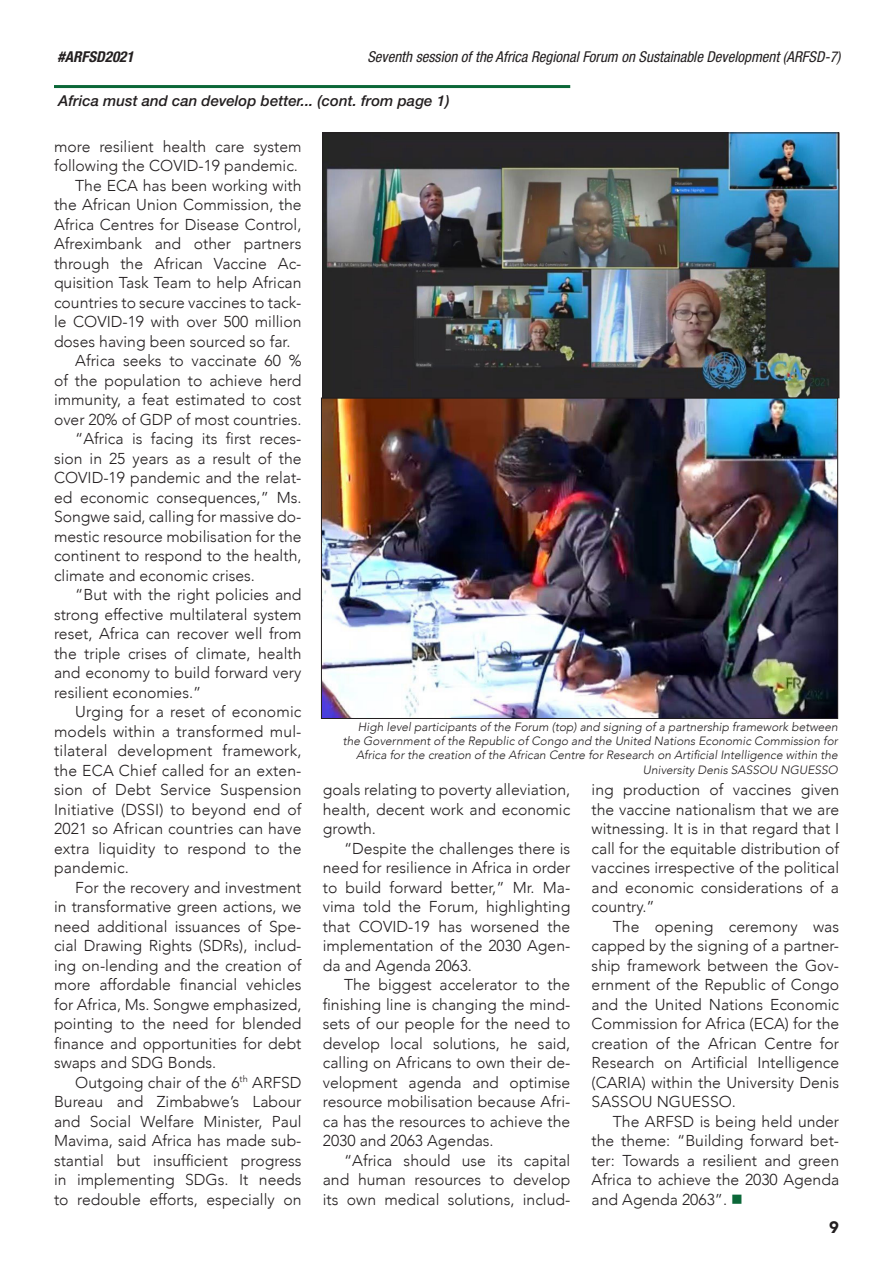
<style>
.page{position:relative;width:893px;height:1263px;background:#fff}
.page>*{position:absolute;margin:0;border:0;box-sizing:border-box;transform-origin:0 0}
.t1{font:900 16.5px "Avenir";color:#231f20}
._01_BodyText{font:300 15.75px/19.5px "Avenir";color:#231f20;text-align:justify}
.t2{font:italic condensed 15px "Helvetica Neue LT Std";color:#231f20}
._09_Continued_headin{font:italic 500 15px "Helvetica Neue LT Std";color:#231f20}
.t3{font:italic 700 condensed 15px "Helvetica Neue LT Std";color:#231f20}
._08_PhotoCaption{font:italic 300 12px/14.4px "Avenir";color:#231f20;text-align:right}
.s1{color:#0b6738}
</style>
<div class="page">
<img style="left:323px;top:400px;width:513px;height:317px">
<div style="left:321px;top:398px;width:517px;height:321px;border:1px solid #231f20"></div>
<hr style="left:54px;top:85px;width:516px;height:3px;background:#0b6738">
<img style="left:325px;top:135px;width:512px;height:261px">
<div style="left:323px;top:133px;width:516px;height:265px;border:1px solid #231f20"></div>
<p class="t3" style="left:58px;top:47px;width:78px">#ARFSD2021</p>
<p class="t2" style="left:367px;top:48px;width:475px">Seventh session of the Africa Regional Forum on Sustainable Development (ARFSD-7)</p>
<p class="_09_Continued_headin" style="left:58px;top:92px;width:393px">Africa must and can develop better... (cont. from page 1)</p>
<p class="_01_BodyText" style="left:54px;top:136px;width:249px">more resilient health care system following the COVID-19 pandemic.</p>
<p class="_01_BodyText" style="left:54px;top:175px;width:249px;text-indent:21px">The ECA has been working with the African Union Commission, the Africa Centres for Disease Control, Afreximbank and other partners through the African Vaccine Ac&shy;quisition Task Team to help African countries to secure vaccines to tack&shy;le COVID-19 with over 500 million doses having been sourced so far.</p>
<p class="_01_BodyText" style="left:54px;top:351px;width:249px;text-indent:21px">Africa seeks to vaccinate 60 % of the population to achieve herd immunity, a feat estimated to cost over 20% of GDP of most countries.</p>
<p class="_01_BodyText" style="left:54px;top:429px;width:249px;text-indent:21px">“Africa is facing its first reces&shy;sion in 25 years as a result of the COVID-19 pandemic and the relat&shy;ed economic consequences,” Ms.<br>Songwe said, calling for massive do&shy;mestic resource mobilisation for the continent to respond to the health, climate and economic crises.</p>
<p class="_01_BodyText" style="left:54px;top:585px;width:249px;text-indent:21px">“But with the right policies and strong effective multilateral system reset, Africa can recover well from the triple crises of climate, health and economy to build forward very resilient economies.”</p>
<p class="_01_BodyText" style="left:54px;top:702px;width:249px;text-indent:21px">Urging for a reset of economic models within a transformed mul&shy;tilateral development framework, the ECA Chief called for an exten&shy;sion of Debt Service Suspension Initiative (DSSI) to beyond end of 2021 so African countries can have extra liquidity to respond to the pandemic.</p>
<p class="_01_BodyText" style="left:54px;top:877px;width:249px;text-indent:21px">For the recovery and investment in transformative green actions, we need additional issuances of Spe&shy;cial Drawing Rights (SDRs), includ&shy;ing on-lending and the creation of more affordable financial vehicles for Africa, Ms. Songwe emphasized, pointing to the need for blended finance and opportunities for debt swaps and SDG Bonds.</p>
<p class="_01_BodyText" style="left:54px;top:1072px;width:249px;text-indent:21px">Outgoing chair of the 6<sup>th</sup> ARFSD Bureau and Zimbabwe’s Labour and Social Welfare Minister, Paul Mavima, said Africa has made sub&shy;stantial but insufficient progress in implementing SDGs. It needs to redouble efforts, especially on</p>
<p class="_08_PhotoCaption" style="left:343px;top:719px;width:497px">High level participants of the Forum (top) and signing of a partnership framework between the Government of the Republic of Congo and the United Nations Economic Commission for Africa for the creation of the African Centre for Research on Artificial Intelligence within the University Denis SASSOU NGUESSO</p>
<p class="_01_BodyText" style="left:323px;top:780px;width:249px">goals relating to poverty alleviation, health, decent work and economic growth.</p>
<p class="_01_BodyText" style="left:323px;top:838px;width:249px;text-indent:21px">“Despite the challenges there is need for resilience in Africa in order to build forward better,” Mr. Ma&shy;vima told the Forum, highlighting that COVID-19 has worsened the implementation of the 2030 Agen&shy;da and Agenda 2063.</p>
<p class="_01_BodyText" style="left:323px;top:975px;width:249px;text-indent:21px">The biggest accelerator to the finishing line is changing the mind&shy;sets of our people for the need to develop local solutions, he said, calling on Africans to own their de&shy;velopment agenda and optimise resource mobilisation because Afri&shy;ca has the resources to achieve the 2030 and 2063 Agendas.</p>
<p class="_01_BodyText" style="left:323px;top:1150px;width:249px;text-indent:21px">“Africa should use its capital and human resources to develop its own medical solutions, includ-</p>
<p class="_01_BodyText" style="left:592px;top:780px;width:249px">ing production of vaccines given the vaccine nationalism that we are witnessing. It is in that regard that I call for the equitable distribution of vaccines irrespective of the political and economic considerations of a country.”</p>
<p class="_01_BodyText" style="left:592px;top:916px;width:249px;text-indent:21px">The opening ceremony was capped by the signing of a partner&shy;ship framework between the Gov&shy;ernment of the Republic of Congo and the United Nations Economic Commission for Africa (ECA) for the creation of the African Centre for Research on Artificial Intelligence (CARIA) within the University Denis SASSOU NGUESSO.</p>
<p class="_01_BodyText" style="left:592px;top:1111px;width:249px;text-indent:21px">The ARFSD is being held under the theme: “Building forward bet&shy;ter: Towards a resilient and green Africa to achieve the 2030 Agenda and Agenda 2063”. <span class="s1">■</span></p>
<p class="t1" style="left:829px;top:1213px;width:11px">9</p>
</div>
